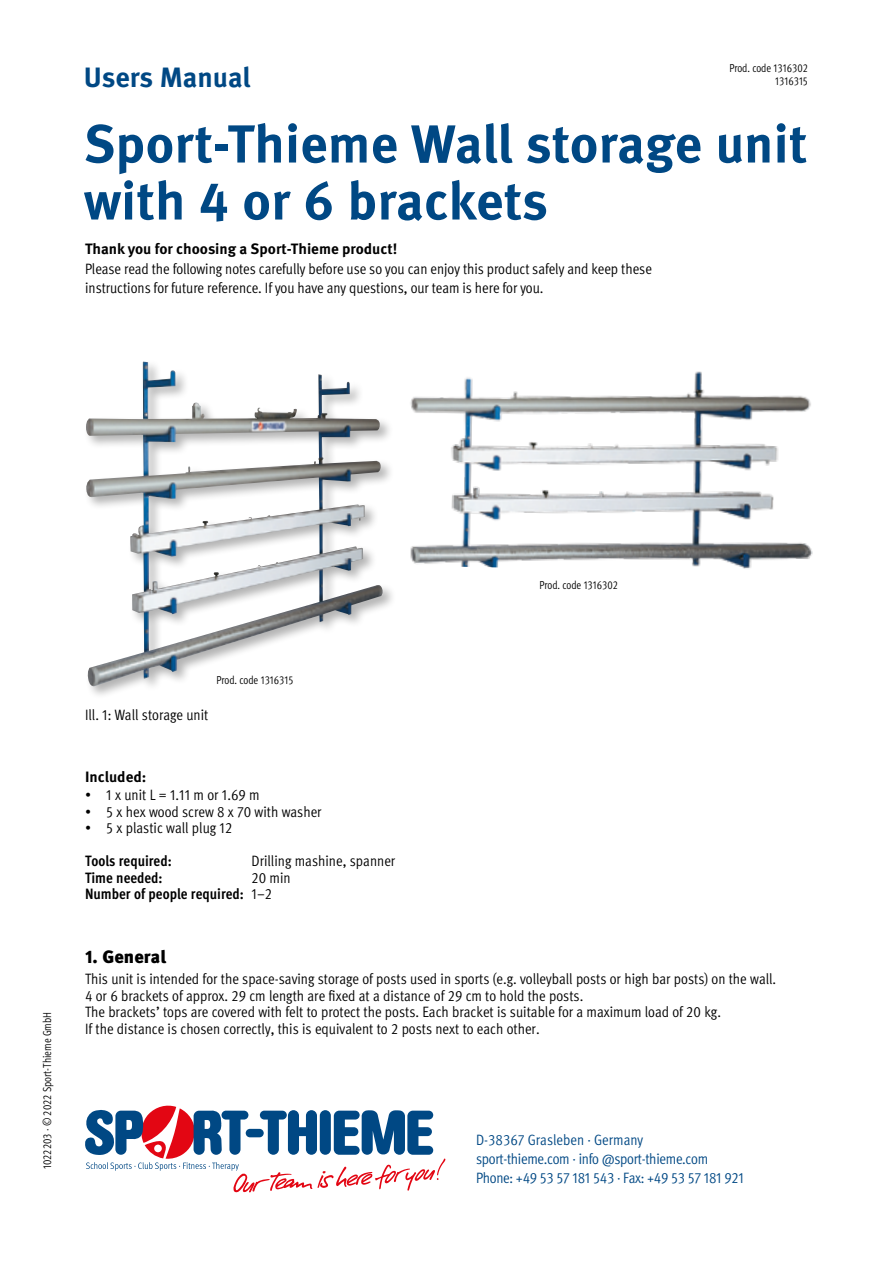
<style>
.page{position:relative;width:893px;height:1263px;background:#fff}
.page>*{position:absolute;margin:0;border:0;box-sizing:border-box;transform-origin:0 0}
.t1{font:700 53.4px/57px "Meta Pro";color:#004884}
.t2{font:700 27.9px "Meta Pro";color:#004884}
.t3{font:900 18px "Meta Pro";color:#000}
.t4{font:15px/16.5px "Meta Pro Cond Norm";color:#000}
.t5{font:15px/19.2px "Meta Pro Cond Norm";letter-spacing:-.02em;color:#004884}
.t6{font:700 condensed 15px "Meta Pro";color:#000}
.t7{font:700 15px "Meta Pro";color:#000}
.t8{font:11.55px/12.3px "Meta Pro Cond Norm";color:#000;text-align:right;scale:.93 1}
.s1{font-family:"Meta Pro Cond Norm";font-weight:400;font-stretch:normal}
</style>
<div class="page">
<img style="left:410px;top:371px;width:403px;height:198px">
<img style="left:86px;top:362px;width:298px;height:324px">
<svg style="left:85px;top:1106px;width:360px;height:86px"></svg>
<h2 class="t2" style="left:84px;top:55px;width:168px">Users Manual</h2>
<p class="t8" style="left:729px;top:62px;width:86px">Prod. code 1316302<br>1316315</p>
<h1 class="t1" style="left:84px;top:112px;width:725px">Sport-Thieme Wall storage unit with 4 or 6 brackets</h1>
<p class="t7" style="left:85px;top:237px;width:314px">Thank you for choosing a Sport-Thieme product!</p>
<p class="t4" style="left:85px;top:258px;width:568px;line-height:19.5px">Please read the following notes carefully before use so you can enjoy this product safely and keep these instructions for future reference. If you have any questions, our team is here for you.</p>
<p class="t8" style="left:539px;top:578px;width:86px">Prod. code 1316302</p>
<p class="t8" style="left:40px;top:1169px;width:171px;rotate:-90deg">1022203 · © 2022 Sport-Thieme GmbH</p>
<p class="t8" style="left:217px;top:673px;width:84px">Prod. code 1316315</p>
<p class="t4" style="left:85px;top:706px;width:125px">Ill. 1: Wall storage unit</p>
<p class="t7" style="left:85px;top:765px;width:63px">Included:</p>
<p class="t4" style="left:85px;top:786px;width:176px">• 1 x unit L = 1.11 m or 1.69 m</p>
<p class="t4" style="left:85px;top:802px;width:238px">• 5 x hex wood screw 8 x 70 with washer</p>
<p class="t4" style="left:85px;top:819px;width:149px">• 5 x plastic wall plug 12</p>
<p class="t6" style="left:85px;top:850px;width:88px">Tools required:</p>
<p class="t4" style="left:252px;top:852px;width:145px">Drilling mashine, spanner</p>
<p class="t6" style="left:85px;top:866px;width:79px">Time needed:</p>
<p class="t4" style="left:252px;top:868px;width:41px">20 min</p>
<p class="t6" style="left:85px;top:883px;width:189px">Number of people required: <span class="s1">1–2</span></p>
<p class="t3" style="left:85px;top:943px;width:82px">1. General</p>
<p class="t4" style="left:85px;top:970px;width:693px">This unit is intended for the space-saving storage of posts used in sports (e.g. volleyball posts or high bar posts) on the wall.<br>4 or 6 brackets of approx. 29 cm length are fixed at a distance of 29 cm to hold the posts.<br>The brackets’ tops are covered with felt to protect the posts. Each bracket is suitable for a maximum load of 20 kg.<br>If the distance is chosen correctly, this is equivalent to 2 posts next to each other.</p>
<p class="t5" style="left:476px;top:1129px;width:269px">D-38367 Grasleben · Germany<br>sport-thieme.com · info @sport-thieme.com<br>Phone: +49 53 57 181 543 · Fax: +49 53 57 181 921</p>
</div>
